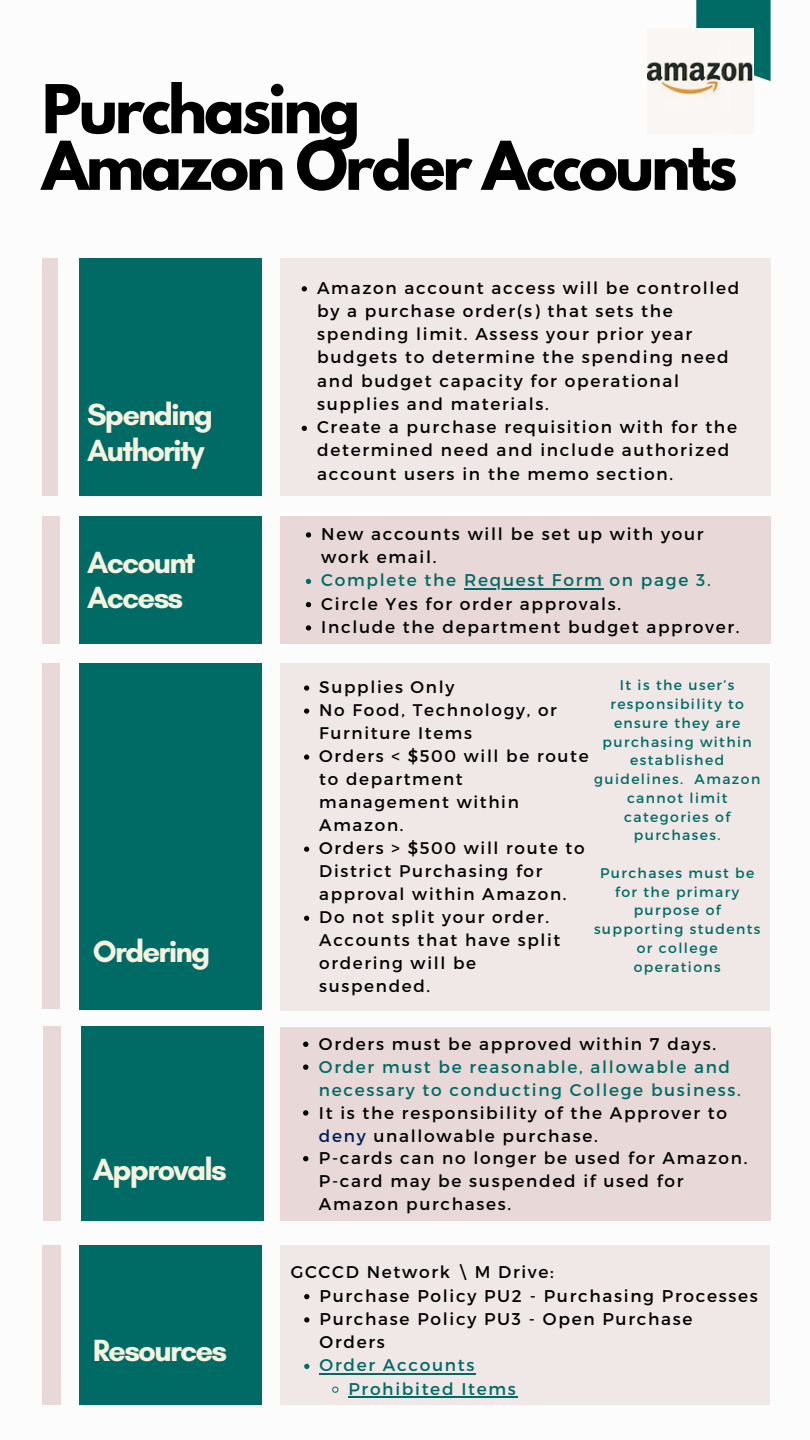
<style>
.page{position:relative;width:810px;height:1440px;background:#fff}
.page>*{position:absolute;margin:0;border:0;box-sizing:border-box;transform-origin:0 0}
.t1{font:700 59.6px/56.6px "League Spartan";letter-spacing:-.05em;color:#000}
.t2{font:700 31.2px/35.1px "Glacial Indifference";letter-spacing:-.06em;color:#f5f2df}
.t3{font:17px/23.2px "Montserrat";letter-spacing:.1em;color:#000}
.t4{font:17px/22.9px "Montserrat";letter-spacing:.1em;color:#006a65}
.t5{font:16.8px/23px "Montserrat";letter-spacing:.1em;color:#000}
.t6{font:14px/18.8px "Montserrat";letter-spacing:.1em;color:#006a65;text-align:center}
.s1{color:#006a65}
.s2{color:#001c58}
</style>
<div class="page">
<div style="left:79px;top:259px;width:183px;height:237px;background:#006a65"></div>
<div style="left:281px;top:259px;width:490px;height:237px;background:#f0e7e7"></div>
<div style="left:42px;top:259px;width:15px;height:237px;background:#e8d8d8"></div>
<div style="left:79px;top:516px;width:183px;height:128px;background:#006a65"></div>
<div style="left:281px;top:516px;width:490px;height:128px;background:#e8d8d8"></div>
<div style="left:42px;top:516px;width:17px;height:128px;background:#e8d8d8"></div>
<div style="left:79px;top:664px;width:183px;height:345px;background:#006a65"></div>
<div style="left:281px;top:664px;width:489px;height:347px;background:#f0e7e7"></div>
<div style="left:42px;top:664px;width:17px;height:345px;background:#e8d8d8"></div>
<div style="left:81px;top:1027px;width:182px;height:194px;background:#006a65"></div>
<div style="left:281px;top:1027px;width:490px;height:194px;background:#e8d8d8"></div>
<div style="left:43px;top:1026px;width:18px;height:195px;background:#e8d8d8"></div>
<div style="left:79px;top:1245px;width:183px;height:160px;background:#006a65"></div>
<div style="left:281px;top:1245px;width:489px;height:160px;background:#f0e7e7"></div>
<div style="left:42px;top:1245px;width:19px;height:159px;background:#e8d8d8"></div>
<div style="left:696px;top:0;width:75px;height:81px;background:#006a65"></div>
<img style="left:648px;top:28px;width:106px;height:106px">
<svg style="left:306px;top:532px;width:5px;height:6px"></svg>
<svg style="left:306px;top:579px;width:5px;height:5px"></svg>
<hr style="left:464px;top:588px;width:140px;height:1px;background:#006a65">
<svg style="left:306px;top:602px;width:5px;height:5px"></svg>
<svg style="left:306px;top:625px;width:5px;height:6px"></svg>
<svg style="left:304px;top:685px;width:5px;height:6px"></svg>
<svg style="left:304px;top:708px;width:5px;height:6px"></svg>
<svg style="left:304px;top:755px;width:5px;height:5px"></svg>
<svg style="left:304px;top:847px;width:5px;height:5px"></svg>
<svg style="left:304px;top:916px;width:5px;height:5px"></svg>
<svg style="left:302px;top:286px;width:5px;height:5px"></svg>
<svg style="left:302px;top:426px;width:5px;height:5px"></svg>
<svg style="left:303px;top:1042px;width:5px;height:5px"></svg>
<svg style="left:303px;top:1064px;width:5px;height:6px"></svg>
<svg style="left:303px;top:1110px;width:5px;height:6px"></svg>
<svg style="left:303px;top:1156px;width:5px;height:5px"></svg>
<svg style="left:304px;top:1294px;width:5px;height:5px"></svg>
<svg style="left:304px;top:1317px;width:5px;height:6px"></svg>
<svg style="left:304px;top:1364px;width:5px;height:5px"></svg>
<hr style="left:320px;top:1373px;width:156px;height:1px;background:#006a65">
<svg style="left:332px;top:1386px;width:7px;height:7px"></svg>
<hr style="left:348px;top:1396px;width:170px;height:2px;background:#006a65">
<h1 class="t1" style="left:42px;top:89px;width:697px">Purchasing<br>Amazon Order Accounts</h1>
<h2 class="t2" style="left:87px;top:397px;width:127px">Spending<br>Authority</h2>
<p class="t2" style="left:87px;top:544px;width:110px">Account<br>Access</p>
<p class="t2" style="left:93px;top:934px;width:119px">Ordering</p>
<h2 class="t2" style="left:93px;top:1152px;width:135px">Approvals</h2>
<p class="t2" style="left:93px;top:1332px;width:136px">Resources</p>
<p class="t3" style="left:317px;top:275px;width:424px">Amazon account access will be controlled by a purchase order(s) that sets the spending limit. Assess your prior year budgets to determine the spending need and budget capacity for operational supplies and materials.</p>
<p class="t3" style="left:317px;top:415px;width:421px">Create a purchase requisition with for the determined need and include authorized account users in the memo section.</p>
<p class="t3" style="left:321px;top:521px;width:384px">New accounts will be set up with your work email.</p>
<p class="t4" style="left:321px;top:568px;width:137px">Complete the</p>
<p class="t3" style="left:321px;top:568px;width:391px;text-indent:143px"><span class="s1">Request Form on page 3.<br></span>Circle Yes for order approvals.</p>
<h2 class="t3" style="left:321px;top:614px;width:420px">Include the department budget approver.</h2>
<p class="t6" style="left:594px;top:675px;width:168px">It is the user’s responsibility to ensure they are purchasing within established guidelines. Amazon cannot limit categories of purchases.</p>
<p class="t6" style="left:594px;top:863px;width:168px">Purchases must be for the primary purpose of supporting students or college operations</p>
<h2 class="t5" style="left:319px;top:675px;width:137px">Supplies Only</h2>
<p class="t5" style="left:319px;top:698px;width:239px">No Food, Technology, or<br>Furniture Items</p>
<p class="t5" style="left:319px;top:744px;width:271px">Orders &lt; $500 will be route to department management within<br>Amazon.</p>
<p class="t5" style="left:319px;top:836px;width:267px">Orders &gt; $500 will route to<br>District Purchasing for approval within Amazon.</p>
<p class="t5" style="left:319px;top:905px;width:243px">Do not split your order.<br>Accounts that have split ordering will be suspended.</p>
<p class="t3" style="left:319px;top:1031px;width:399px">Orders must be approved within 7 days.</p>
<p class="t4" style="left:319px;top:1055px;width:423px">Order must be reasonable, allowable and necessary to conducting College business.</p>
<p class="t3" style="left:319px;top:1100px;width:410px;line-height:22.9px">It is the responsibility of the Approver to <span class="s2">deny</span> unallowable purchase.</p>
<h2 class="t3" style="left:319px;top:1146px;width:430px;line-height:22.9px">P-cards can no longer be used for Amazon.<br>P-card may be suspended if used for<br>Amazon purchases.</h2>
<h3 class="t3" style="left:291px;top:1260px;width:265px">GCCCD Network \ M Drive:</h3>
<p class="t3" style="left:320px;top:1283px;width:440px">Purchase Policy PU2 - Purchasing Processes</p>
<p class="t3" style="left:320px;top:1306px;width:374px">Purchase Policy PU3 - Open Purchase<br>Orders</p>
<p class="t4" style="left:320px;top:1353px;width:156px">Order Accounts</p>
<p class="t4" style="left:348px;top:1376px;width:169px">Prohibited Items</p>
</div>
